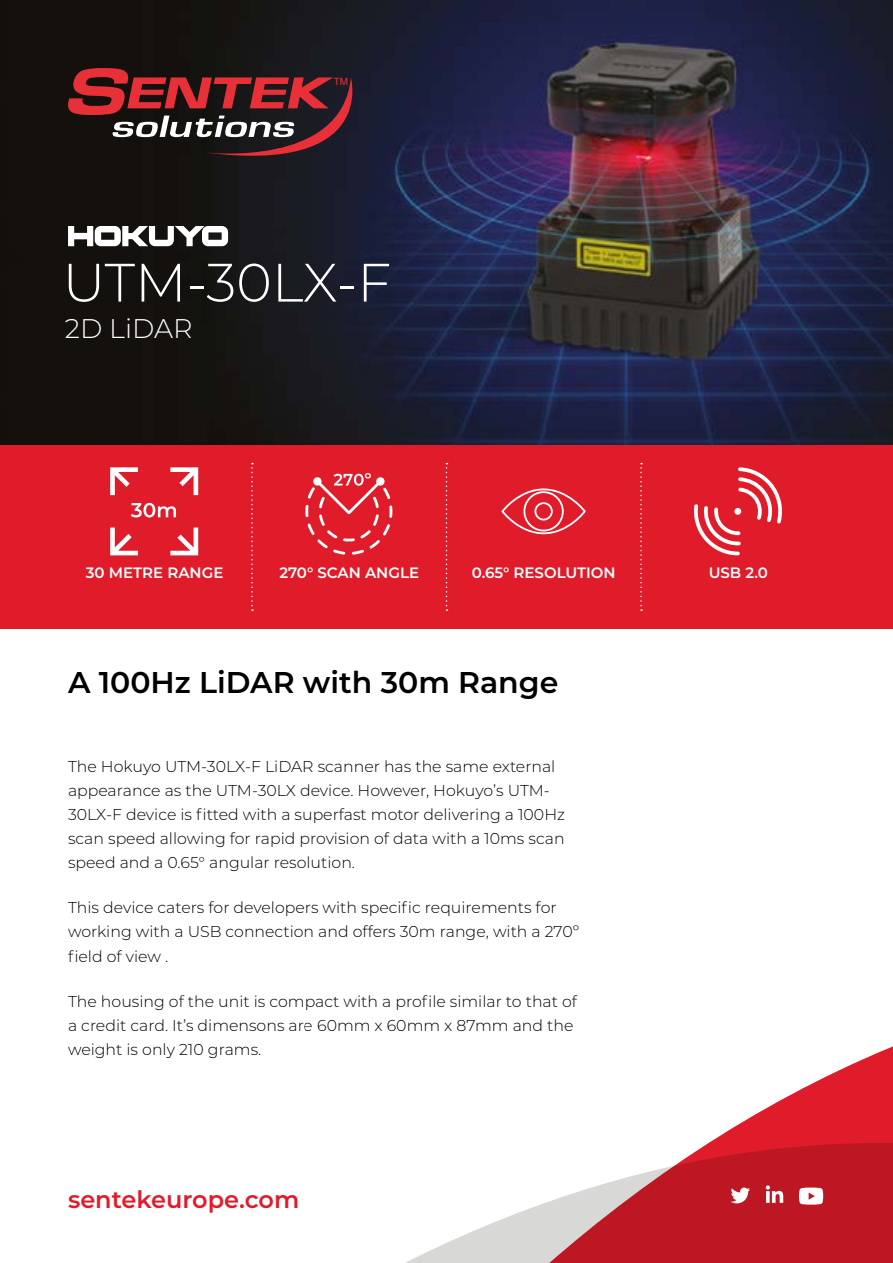
<style>
.page{position:relative;width:893px;height:1263px;background:#fff}
.page>*{position:absolute;margin:0;border:0;box-sizing:border-box;transform-origin:0 0}
.t1{font:300 54px "Montserrat";color:#fff}
.t2{font:600 30px "Montserrat";color:#000}
.t3{font:300 27px "Montserrat";color:#fff}
.t4{font:600 24px "Montserrat";color:#e01c2a}
.t5{font:300 15.75px/24px "Montserrat";color:#000}
.t6{font:600 15px "Montserrat";color:#fff}
.t7{font:10.05px "Helvetica";color:#e73037}
</style>
<div class="page">
<div style="left:0;top:444px;width:893px;height:185px;background:#e01c2a"></div>
<svg style="left:251px;top:463px;width:2px;height:148px"></svg>
<svg style="left:446px;top:463px;width:1px;height:148px"></svg>
<svg style="left:640px;top:463px;width:2px;height:148px"></svg>
<img style="left:0;top:0;width:893px;height:444px">
<svg style="left:68px;top:226px;width:160px;height:20px"></svg>
<svg style="left:131px;top:503px;width:45px;height:14px"></svg>
<svg style="left:110px;top:467px;width:28px;height:28px"></svg>
<svg style="left:110px;top:528px;width:28px;height:27px"></svg>
<svg style="left:170px;top:528px;width:28px;height:27px"></svg>
<svg style="left:170px;top:467px;width:28px;height:28px"></svg>
<svg style="left:305px;top:473px;width:87px;height:82px"></svg>
<svg style="left:501px;top:488px;width:85px;height:46px"></svg>
<svg style="left:694px;top:467px;width:88px;height:88px"></svg>
<div style="left:734px;top:508px;width:7px;height:7px;background:#fff;border-radius:50%"></div>
<svg style="left:68px;top:68px;width:284px;height:88px;background:#58292c"></svg>
<svg style="left:405px;top:1046px;width:488px;height:217px"></svg>
<svg style="left:731px;top:1187px;width:19px;height:16px"></svg>
<svg style="left:766px;top:1185px;width:17px;height:18px"></svg>
<svg style="left:799px;top:1187px;width:24px;height:17px"></svg>
<p class="t7" style="left:334px;top:74px;width:16px">TM</p>
<h1 class="t1" style="left:63px;top:246px;width:330px">UTM-30LX-F</h1>
<h3 class="t3" style="left:65px;top:310px;width:129px">2D LiDAR</h3>
<p class="t6" style="left:86px;top:562px;width:139px">30 METRE RANGE</p>
<p class="t6" style="left:279px;top:562px;width:141px">270° SCAN ANGLE</p>
<p class="t6" style="left:472px;top:562px;width:145px">0.65° RESOLUTION</p>
<p class="t6" style="left:709px;top:562px;width:61px">USB 2.0</p>
<h2 class="t2" style="left:68px;top:661px;width:492px">A 100Hz LiDAR with 30m Range</h2>
<p class="t5" style="left:68px;top:754px;width:499px">The Hokuyo UTM-30LX-F LiDAR scanner has the same external appearance as the UTM-30LX device. However, Hokuyo’s UTM-30LX-F device is fitted with a superfast motor delivering a 100Hz scan speed allowing for rapid provision of data with a 10ms scan speed and a 0.65° angular resolution.</p>
<p class="t5" style="left:68px;top:895px;width:513px">This device caters for developers with specific requirements for working with a USB connection and offers 30m range, with a 270º field of view .</p>
<p class="t5" style="left:68px;top:989px;width:510px">The housing of the unit is compact with a profile similar to that of a credit card. It’s dimensons are 60mm x 60mm x 87mm and the weight is only 210 grams.</p>
<h3 class="t4" style="left:68px;top:1182px;width:233px">sentekeurope.com</h3>
</div>
